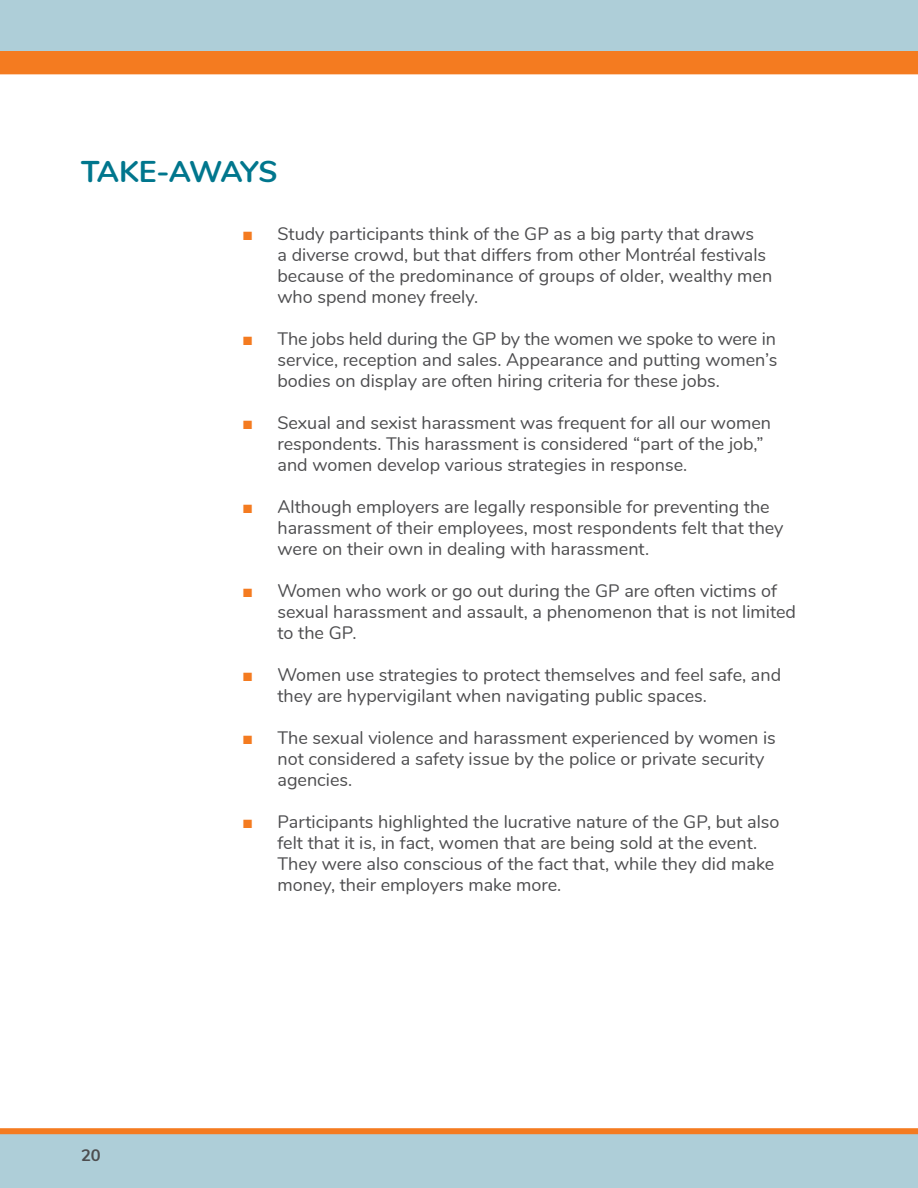
<style>
.page{position:relative;width:918px;height:1188px;background:#fff}
.page>*{position:absolute;margin:0;border:0;box-sizing:border-box;transform-origin:0 0}
.H3_ROUGE{font:700 30px "Nunito";letter-spacing:-.065em;color:#00768d}
.Liste__puces_carrée{font:18px/21px "Nunito";color:#4d4d4f}
.t1{font:700 16.5px "Nunito";color:#4d4d4f}
.s1{color:#f47b20}
</style>
<div class="page">
<div style="left:0;top:1134px;width:918px;height:54px;background:#aeced8"></div>
<div style="left:0;top:0;width:918px;height:54px;background:#aeced8"></div>
<div style="left:0;top:51px;width:918px;height:6px;background:#f47b20"></div>
<div style="left:0;top:57px;width:918px;height:17px;background:#f47b20"></div>
<div style="left:0;top:1128px;width:918px;height:6px;background:#f47b20"></div>
<h3 class="H3_ROUGE" style="left:81px;top:149px;width:198px">TAKE‑AWAYS</h3>
<p class="t1" style="left:81px;top:1143px;width:21px">20</p>
<p class="Liste__puces_carrée" style="left:278px;top:223px;width:496px;text-indent:-34px"><span class="s1">■</span> Study participants think of the GP as a big party that draws<br>a diverse crowd, but that differs from other Montréal festivals because of the predominance of groups of older, wealthy men who spend money freely.</p>
<p class="Liste__puces_carrée" style="left:278px;top:328px;width:501px;text-align:justify;text-indent:-34px"><span class="s1">■</span> The jobs held during the GP by the women we spoke to were in service, reception and sales. Appearance and putting women’s bodies on display are often hiring criteria for these jobs.</p>
<p class="Liste__puces_carrée" style="left:278px;top:412px;width:495px;text-indent:-34px"><span class="s1">■</span> Sexual and sexist harassment was frequent for all our women respondents. This harassment is considered “part of the job,” and women develop various strategies in response.</p>
<p class="Liste__puces_carrée" style="left:278px;top:496px;width:508px;text-indent:-34px"><span class="s1">■</span> Although employers are legally responsible for preventing the harassment of their employees, most respondents felt that they were on their own in dealing with harassment.</p>
<p class="Liste__puces_carrée" style="left:278px;top:580px;width:520px;text-indent:-34px"><span class="s1">■</span> Women who work or go out during the GP are often victims of sexual harassment and assault, a phenomenon that is not limited to the GP.</p>
<p class="Liste__puces_carrée" style="left:278px;top:664px;width:505px;text-indent:-34px"><span class="s1">■</span> Women use strategies to protect themselves and feel safe, and they are hypervigilant when navigating public spaces.</p>
<p class="Liste__puces_carrée" style="left:278px;top:727px;width:500px;text-indent:-34px"><span class="s1">■</span> The sexual violence and harassment experienced by women is not considered a safety issue by the police or private security agencies.</p>
<p class="Liste__puces_carrée" style="left:278px;top:811px;width:503px;text-indent:-34px"><span class="s1">■</span> Participants highlighted the lucrative nature of the GP, but also felt that it is, in fact, women that are being sold at the event.<br>They were also conscious of the fact that, while they did make money, their employers make more.</p>
</div>
